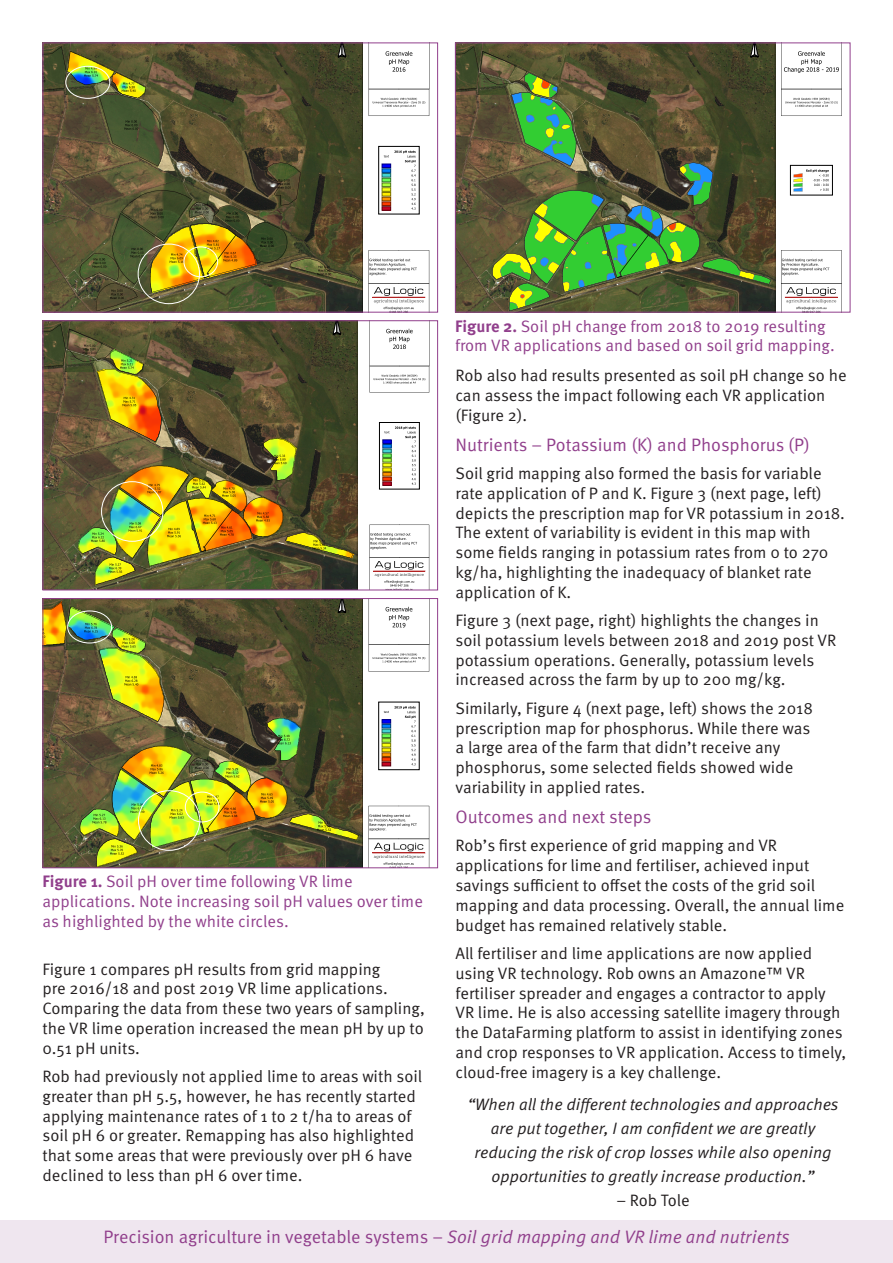
<style>
.page{position:relative;width:893px;height:1263px;background:#fff}
.page>*{position:absolute;margin:0;border:0;box-sizing:border-box;transform-origin:0 0}
.DAF_factsheet_subhea{font:18px "Meta OT";color:#913f8c}
.DAF_Factsheet_body{font:16.5px/19.8px "Meta OT";color:#231f20}
.t1{font:16.5px/19.8px "Meta OT";color:#913f8c}
.t2{font:italic 16.5px/24px "Meta OT";color:#231f20;text-align:center}
.s1{font-weight:700}
.s2{font-style:italic}
</style>
<div class="page">
<div style="left:0;top:1221px;width:893px;height:42px;background:#efe6ef"></div>
<svg style="left:45px;top:45px;width:318px;height:266px;background:#5b562f"></svg>
<svg style="left:369px;top:51px;width:60px;height:65px"></svg>
<svg style="left:381px;top:150px;width:33px;height:61px"></svg>
<svg style="left:382px;top:151px;width:34px;height:59px"></svg>
<svg style="left:368px;top:250px;width:61px;height:61px"></svg>
<div style="left:43px;top:43px;width:395px;height:270px;border:1px solid #913f8c"></div>
<div style="left:65px;top:66px;width:45px;height:33px;border:1px solid #fff;border-radius:50%"></div>
<div style="left:138px;top:244px;width:62px;height:60px;border:1px solid #fff;border-radius:50%"></div>
<div style="left:184px;top:246px;width:34px;height:31px;border:1px solid #fff;border-radius:50%"></div>
<img style="left:45px;top:322px;width:312px;height:266px">
<svg style="left:370px;top:328px;width:59px;height:65px"></svg>
<svg style="left:382px;top:426px;width:32px;height:60px"></svg>
<div style="left:379px;top:422px;width:40px;height:67px;border:1px solid #000"></div>
<svg style="left:383px;top:427px;width:33px;height:58px"></svg>
<svg style="left:369px;top:525px;width:60px;height:63px"></svg>
<div style="left:43px;top:320px;width:395px;height:270px;border:1px solid #913f8c"></div>
<div style="left:101px;top:481px;width:62px;height:61px;border:1px solid #fff;border-radius:50%"></div>
<svg style="left:457px;top:45px;width:318px;height:266px;background:#526636"></svg>
<svg style="left:781px;top:45px;width:61px;height:71px"></svg>
<div style="left:790px;top:165px;width:42px;height:30px;border:1px solid #000"></div>
<svg style="left:794px;top:169px;width:35px;height:23px"></svg>
<svg style="left:781px;top:250px;width:61px;height:61px"></svg>
<div style="left:455px;top:43px;width:395px;height:270px;border:1px solid #913f8c"></div>
<img style="left:45px;top:600px;width:318px;height:266px">
<svg style="left:369px;top:606px;width:60px;height:66px"></svg>
<svg style="left:381px;top:719px;width:11px;height:48px"></svg>
<svg style="left:382px;top:706px;width:34px;height:60px"></svg>
<svg style="left:368px;top:806px;width:61px;height:60px"></svg>
<div style="left:43px;top:598px;width:395px;height:270px;border:1px solid #913f8c"></div>
<div style="left:67px;top:611px;width:45px;height:32px;border:1px solid #fff;border-radius:50%"></div>
<div style="left:138px;top:790px;width:62px;height:61px;border:1px solid #fff;border-radius:50%"></div>
<div style="left:185px;top:792px;width:34px;height:30px;border:1px solid #fff;border-radius:50%"></div>
<p class="t1" style="left:455px;top:316px;width:381px"><span class="s1">Figure 2.</span> Soil pH change from 2018 to 2019 resulting from VR applications and based on soil grid mapping.</p>
<p class="DAF_Factsheet_body" style="left:455px;top:365px;width:393px">Rob also had results presented as soil pH change so he can assess the impact following each VR application (Figure 2).</p>
<p class="DAF_factsheet_subhea" style="left:455px;top:433px;width:356px">Nutrients – Potassium (K) and Phosphorus (P)</p>
<p class="DAF_Factsheet_body" style="left:455px;top:463px;width:391px">Soil grid mapping also formed the basis for variable rate application of P and K. Figure 3 (next page, left) depicts the prescription map for VR potassium in 2018.<br>The extent of variability is evident in this map with some fields ranging in potassium rates from 0 to 270 kg/ha, highlighting the inadequacy of blanket rate application of K.</p>
<p class="DAF_Factsheet_body" style="left:455px;top:611px;width:382px">Figure 3 (next page, right) highlights the changes in soil potassium levels between 2018 and 2019 post VR potassium operations. Generally, potassium levels increased across the farm by up to 200 mg/kg.</p>
<p class="DAF_Factsheet_body" style="left:455px;top:698px;width:359px">Similarly, Figure 4 (next page, left) shows the 2018 prescription map for phosphorus. While there was a large area of the farm that didn’t receive any phosphorus, some selected fields showed wide variability in applied rates.</p>
<p class="DAF_factsheet_subhea" style="left:455px;top:806px;width:198px">Outcomes and next steps</p>
<p class="DAF_Factsheet_body" style="left:455px;top:836px;width:390px">Rob’s first experience of grid mapping and VR applications for lime and fertiliser, achieved input savings sufficient to offset the costs of the grid soil mapping and data processing. Overall, the annual lime budget has remained relatively stable.</p>
<p class="DAF_Factsheet_body" style="left:455px;top:943px;width:392px">All fertiliser and lime applications are now applied using VR technology. Rob owns an Amazone™ VR fertiliser spreader and engages a contractor to apply VR lime. He is also accessing satellite imagery through the DataFarming platform to assist in identifying zones and crop responses to VR application. Access to timely, cloud-free imagery is a key challenge.</p>
<p class="t2" style="left:467px;top:1093px;width:373px">“When all the different technologies and approaches are put together, I am confident we are greatly reducing the risk of crop losses while also opening opportunities to greatly increase production.”</p>
<p class="DAF_Factsheet_body" style="left:616px;top:1191px;width:75px">– Rob Tole</p>
<p class="DAF_factsheet_subhea" style="left:103px;top:1226px;width:688px">Precision agriculture in vegetable systems – <span class="s2">Soil grid mapping and VR lime and nutrients</span></p>
<p class="t1" style="left:43px;top:872px;width:382px"><span class="s1">Figure 1.</span> Soil pH over time following VR lime applications. Note increasing soil pH values over time as highlighted by the white circles.</p>
<p class="DAF_Factsheet_body" style="left:43px;top:959px;width:384px">Figure 1 compares pH results from grid mapping<br>pre 2016/18 and post 2019 VR lime applications.<br>Comparing the data from these two years of sampling, the VR lime operation increased the mean pH by up to 0.51 pH units.</p>
<p class="DAF_Factsheet_body" style="left:43px;top:1067px;width:381px">Rob had previously not applied lime to areas with soil greater than pH 5.5, however, he has recently started applying maintenance rates of 1 to 2 t/ha to areas of soil pH 6 or greater. Remapping has also highlighted that some areas that were previously over pH 6 have declined to less than pH 6 over time.</p>
</div>
